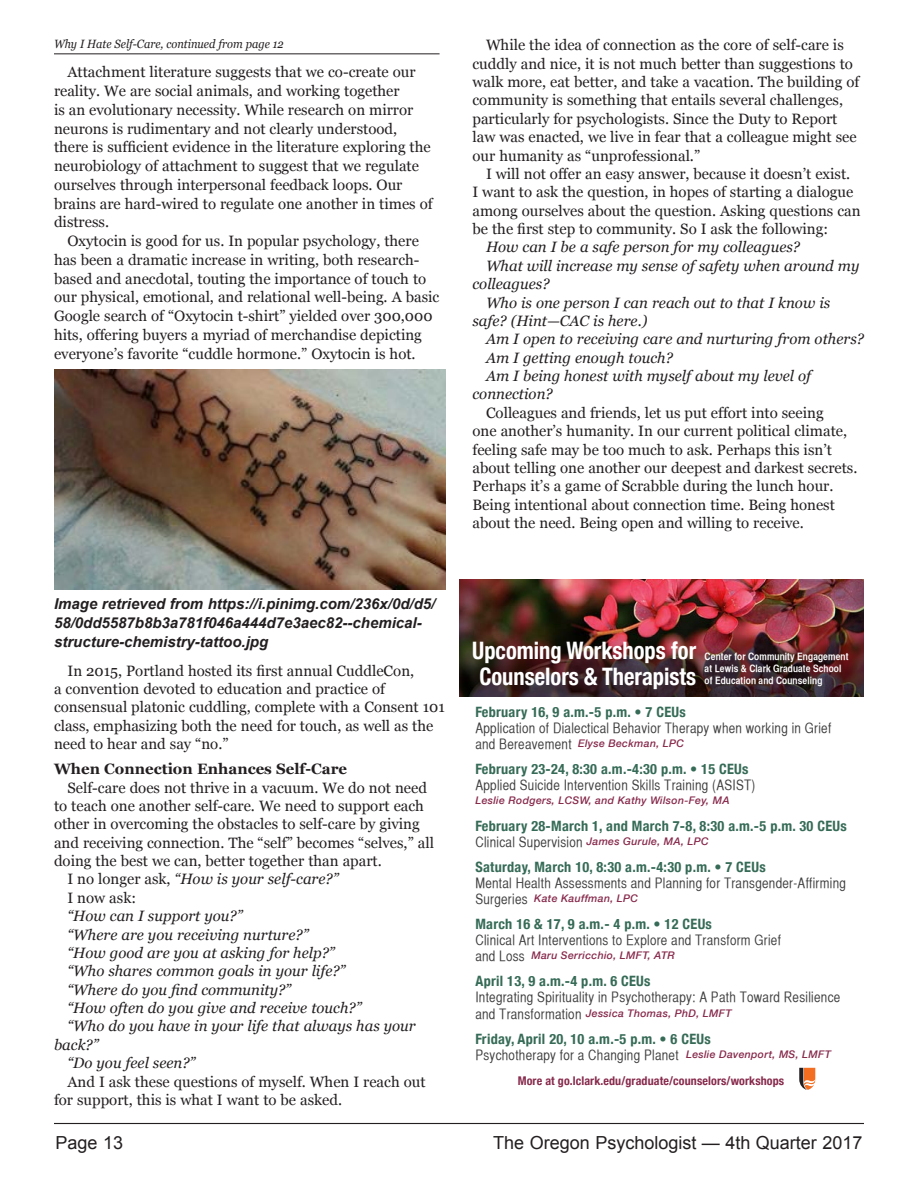
<style>
.page{position:relative;width:918px;height:1188px;background:#fff}
.page>*{position:absolute;margin:0;border:0;box-sizing:border-box;transform-origin:0 0}
.t1{font:700 condensed 24px/25.5px "Helvetica Neue";color:#fff;scale:.93 1}
.t2{font:18px "Arial";color:#231f20}
.t3{font:15px/18.8px "Georgia";color:#231f20}
.t4{font:italic 15px "Georgia";color:#231f20}
.t5{font:italic 700 15px/18.8px "Arial";color:#231f20}
.t6{font:700 15px "Georgia";color:#231f20}
.t7{font:14.25px "Helvetica CY Plain";letter-spacing:.02em;color:#3e3e3f}
.t8{font:700 condensed 14.25px "Helvetica Neue";letter-spacing:.02em;color:#366b57}
.t9{font:700 condensed 12px "Helvetica Neue";letter-spacing:.01em;color:#872a4c}
.t10{font:italic 12px "Georgia";color:#231f20;scale:.92 1}
.t11{font:italic 500 10.5px "Helvetica Neue";letter-spacing:.03em;color:#872a4c}
.t12{font:10.2px/12.3px "Helvetica CY Bold";letter-spacing:.01em;color:#fff}
.s1{font-style:normal}
.s2{font-family:"Helvetica CY Plain";font-weight:400;font-style:normal;font-size:14.25px;color:#3e3e3f}
.s3{font-family:"Helvetica Neue";font-weight:500;font-style:italic;font-size:10.5px;color:#872a4c}
</style>
<div class="page">
<hr style="left:54px;top:53px;width:386px;height:1px;background:#231f20">
<img style="left:54px;top:369px;width:392px;height:220px">
<svg style="left:799px;top:1068px;width:16px;height:22px"></svg>
<div style="left:459px;top:579px;width:405px;height:120px;background:#231f20;opacity:.58"></div>
<hr style="left:54px;top:1123px;width:810px;height:1px;background:#231f20">
<p class="t10" style="left:54px;top:37px;width:251px">Why I Hate Self-Care, continued from page 12</p>
<p class="t3" style="left:54px;top:63px;width:380px;text-indent:14px">Attachment literature suggests that we co-create our reality. We are social animals, and working together<br>is an evolutionary necessity. While research on mirror neurons is rudimentary and not clearly understood, there is sufficient evidence in the literature exploring the neurobiology of attachment to suggest that we regulate ourselves through interpersonal feedback loops. Our brains are hard-wired to regulate one another in times of distress.</p>
<p class="t3" style="left:54px;top:232px;width:387px;text-indent:14px">Oxytocin is good for us. In popular psychology, there has been a dramatic increase in writing, both research&shy;based and anecdotal, touting the importance of touch to our physical, emotional, and relational well-being. A basic Google search of “Oxytocin t-shirt” yielded over 300,000 hits, offering buyers a myriad of merchandise depicting everyone’s favorite “cuddle hormone.” Oxytocin is hot.</p>
<p class="t5" style="left:54px;top:595px;width:383px">Image retrieved from https://i.pinimg.com/236x/0d/d5/<br>58/0dd5587b8b3a781f046a444d7e3aec82--chemical&shy;structure-chemistry-tattoo.jpg</p>
<p class="t3" style="left:54px;top:661px;width:392px;line-height:18.3px;text-indent:14px">In 2015, Portland hosted its first annual CuddleCon,<br>a convention devoted to education and practice of consensual platonic cuddling, complete with a Consent 101 class, emphasizing both the need for touch, as well as the need to hear and say “no.”</p>
<p class="t6" style="left:54px;top:761px;width:295px">When Connection Enhances Self-Care</p>
<p class="t3" style="left:68px;top:778px;width:361px">Self-care does not thrive in a vacuum. We do not need</p>
<p class="t3" style="left:54px;top:796px;width:372px">to teach one another self-care. We need to support each</p>
<p class="t3" style="left:54px;top:815px;width:367px">other in overcoming the obstacles to self-care by giving</p>
<p class="t3" style="left:54px;top:833px;width:381px">and receiving connection. The “self” becomes “selves,” all</p>
<p class="t3" style="left:54px;top:852px;width:329px">doing the best we can, better together than apart.</p>
<p class="t4" style="left:68px;top:871px;width:273px"><span class="s1">I no longer ask,</span> “How is your self-care?”</p>
<p class="t3" style="left:68px;top:888px;width:70px">I now ask:</p>
<p class="t4" style="left:68px;top:908px;width:177px">“How can I support you?”</p>
<p class="t4" style="left:68px;top:926px;width:243px">“Where are you receiving nurture?”</p>
<p class="t4" style="left:68px;top:944px;width:269px">“How good are you at asking for help?”</p>
<p class="t4" style="left:68px;top:963px;width:279px">“Who shares common goals in your life?”</p>
<p class="t4" style="left:68px;top:981px;width:225px">“Where do you find community?”</p>
<p class="t4" style="left:68px;top:999px;width:295px">“How often do you give and receive touch?”</p>
<p class="t4" style="left:68px;top:1018px;width:350px">“Who do you have in your life that always has your</p>
<p class="t4" style="left:54px;top:1036px;width:46px">back?”</p>
<p class="t4" style="left:68px;top:1055px;width:129px">“Do you feel seen?”</p>
<p class="t3" style="left:54px;top:1072px;width:373px;line-height:18.3px;text-indent:14px">And I ask these questions of myself. When I reach out for support, this is what I want to be asked.</p>
<p class="t3" style="left:472px;top:36px;width:388px;line-height:18.3px;text-indent:14px">While the idea of connection as the core of self-care is cuddly and nice, it is not much better than suggestions to walk more, eat better, and take a vacation. The building of community is something that entails several challenges, particularly for psychologists. Since the Duty to Report law was enacted, we live in fear that a colleague might see our humanity as “unprofessional.”</p>
<p class="t3" style="left:472px;top:165px;width:390px;line-height:18.3px;text-indent:14px">I will not offer an easy answer, because it doesn’t exist.<br>I want to ask the question, in hopes of starting a dialogue among ourselves about the question. Asking questions can be the first step to community. So I ask the following:</p>
<p class="t4" style="left:486px;top:239px;width:316px">How can I be a safe person for my colleagues?</p>
<p class="t4" style="left:486px;top:257px;width:375px">What will increase my sense of safety when around my</p>
<p class="t4" style="left:472px;top:276px;width:79px">colleagues?</p>
<p class="t4" style="left:486px;top:294px;width:346px">Who is one person I can reach out to that I know is</p>
<p class="t4" style="left:472px;top:312px;width:176px">safe? (Hint—CAC is here.)</p>
<p class="t4" style="left:486px;top:331px;width:379px">Am I open to receiving care and nurturing from others?</p>
<p class="t4" style="left:486px;top:349px;width:188px">Am I getting enough touch?</p>
<p class="t4" style="left:486px;top:367px;width:327px">Am I being honest with myself about my level of</p>
<p class="t4" style="left:472px;top:386px;width:82px">connection?</p>
<p class="t3" style="left:472px;top:403px;width:386px;text-indent:14px">Colleagues and friends, let us put effort into seeing<br>one another’s humanity. In our current political climate, feeling safe may be too much to ask. Perhaps this isn’t about telling one another our deepest and darkest secrets.<br>Perhaps it’s a game of Scrabble during the lunch hour.<br>Being intentional about connection time. Being honest about the need. Being open and willing to receive.</p>
<h1 class="t1" style="left:472px;top:636px;width:242px">Upcoming Workshops for<br>Counselors &amp; Therapists</h1>
<p class="t12" style="left:705px;top:650px;width:145px">Center for Community Engagement at Lewis &amp; Clark Graduate School of Education and Counseling</p>
<p class="t8" style="left:475px;top:700px;width:212px">February 16, 9 a.m.-5 p.m. • 7 CEUs</p>
<p class="t7" style="left:475px;top:720px;width:357px">Application of Dialectical Behavior Therapy when working in Grief</p>
<p class="t11" style="left:475px;top:734px;width:210px"><span class="s2">and Bereavement</span> Elyse Beckman, LPC</p>
<p class="t8" style="left:475px;top:757px;width:275px">February 23-24, 8:30 a.m.-4:30 p.m. • 15 CEUs</p>
<p class="t7" style="left:475px;top:777px;width:282px">Applied Suicide Intervention Skills Training (ASIST)</p>
<p class="t11" style="left:475px;top:791px;width:256px">Leslie Rodgers, LCSW, and Kathy Wilson-Fey, MA</p>
<p class="t8" style="left:475px;top:814px;width:373px">February 28-March 1, and March 7-8, 8:30 a.m.-5 p.m. 30 CEUs</p>
<p class="t7" style="left:475px;top:834px;width:235px">Clinical Supervision <span class="s3">James Gurule, MA, LPC</span></p>
<p class="t8" style="left:475px;top:855px;width:292px">Saturday, March 10, 8:30 a.m.-4:30 p.m. • 7 CEUs</p>
<p class="t7" style="left:475px;top:875px;width:372px">Mental Health Assessments and Planning for Transgender-Affirming</p>
<p class="t11" style="left:475px;top:890px;width:164px"><span class="s2">Surgeries</span> Kate Kauffman, LPC</p>
<p class="t8" style="left:475px;top:912px;width:238px">March 16 &amp; 17, 9 a.m.- 4 p.m. • 12 CEUs</p>
<p class="t7" style="left:475px;top:932px;width:307px">Clinical Art Interventions to Explore and Transform Grief</p>
<p class="t11" style="left:475px;top:947px;width:201px"><span class="s2">and Loss</span> Maru Serricchio, LMFT, ATR</p>
<p class="t8" style="left:475px;top:969px;width:177px">April 13, 9 a.m.-4 p.m. 6 CEUs</p>
<p class="t7" style="left:475px;top:989px;width:366px">Integrating Spirituality in Psychotherapy: A Path Toward Resilience</p>
<p class="t11" style="left:475px;top:1004px;width:258px"><span class="s2">and Transformation</span> Jessica Thomas, PhD, LMFT</p>
<p class="t8" style="left:475px;top:1027px;width:237px">Friday, April 20, 10 a.m.-5 p.m. • 6 CEUs</p>
<p class="t7" style="left:475px;top:1047px;width:357px">Psychotherapy for a Changing Planet <span class="s3">Leslie Davenport, MS, LMFT</span></p>
<p class="t9" style="left:518px;top:1071px;width:268px">More at go.lclark.edu/graduate/counselors/workshops</p>
<p class="t2" style="left:56px;top:1130px;width:69px">Page 13</p>
<p class="t2" style="left:493px;top:1130px;width:371px">The Oregon Psychologist — 4th Quarter 2017</p>
</div>
